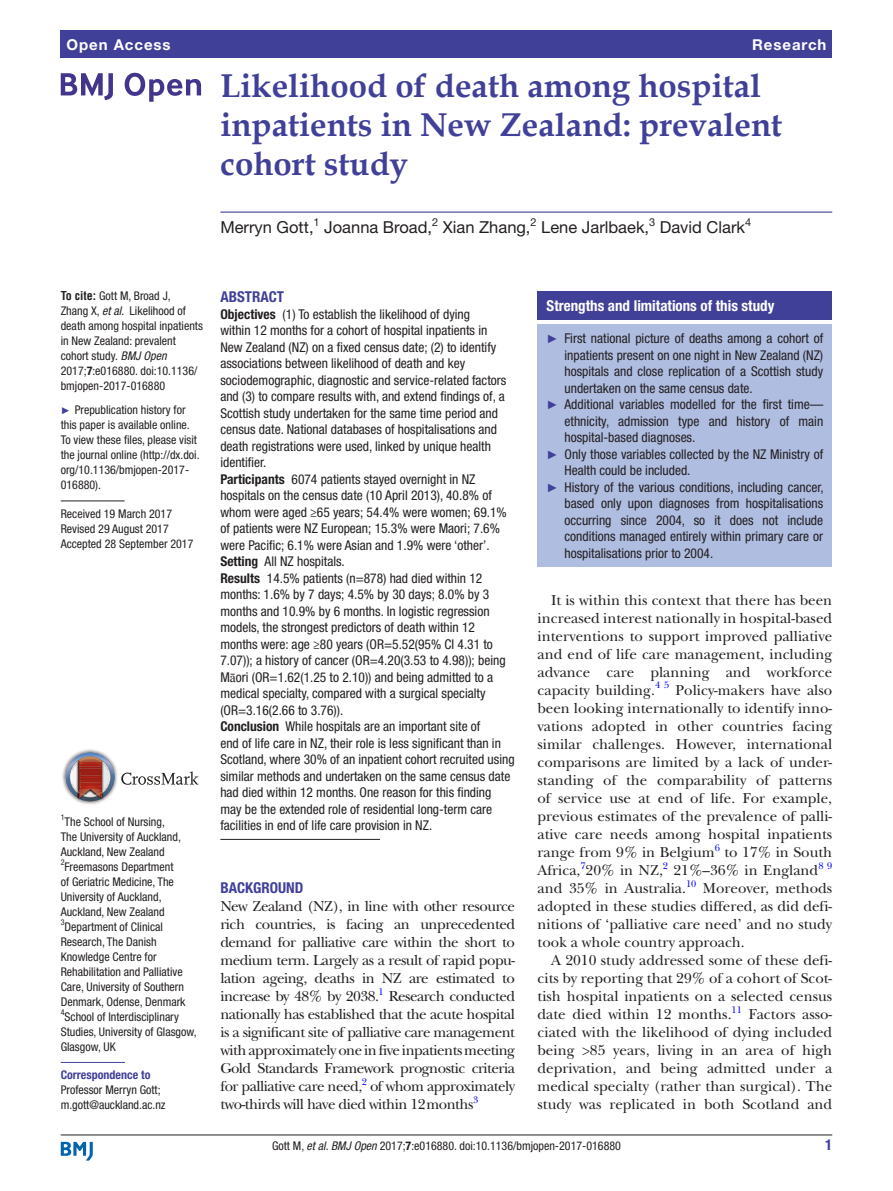
<style>
.page{position:relative;width:893px;height:1191px;background:#fff}
.page>*{position:absolute;margin:0;border:0;box-sizing:border-box;transform-origin:0 0}
.t1{font:700 33px/39px "Book Antiqua";color:#414099}
.t2{font:16.5px "Helvetica Neue LT Std";color:#231f20}
.t3{font:15px/18px "New Baskerville";color:#231f20;text-align:justify}
.t4{font:15px/18px "New Baskerville";letter-spacing:-.03em;color:#231f20}
.t5{font:700 condensed 15px "Helvetica Neue LT Std";color:#fff}
.t6{font:700 condensed 15px "Helvetica Neue LT Std";color:#414099}
.t7{font:700 15px "Helvetica Neue LT Std";letter-spacing:.065em;color:#fff}
.t8{font:condensed 13.5px/16.5px "Helvetica Neue LT Std";color:#231f20}
.t9{font:condensed 12px/15px "Helvetica Neue LT Std";color:#231f20}
.t10{font:700 condensed 12px "Helvetica Neue LT Std";color:#414099}
.t11{font:10.95px "Helvetica Neue LT Std";color:#231f20}
.t12{font:9.9px "New Baskerville";color:#00f}
.t13{font:condensed 7.95px "Helvetica Neue LT Std";color:#231f20}
.s1{font-family:"Helvetica LT Std";font-weight:700}
.s2{font-style:italic}
.s3{font-weight:700}
.s4{font-family:"Arial";font-stretch:normal;font-size:9.75px;color:#414099}
.s5{font-family:"Times New Roman";font-stretch:normal}
.s6{font-family:"Arial";font-stretch:normal;font-size:12px;color:#414099}
</style>
<div class="page">
<hr style="left:61px;top:1134px;width:771px;height:1px;background:#231f20">
<svg style="left:61px;top:1141px;width:32px;height:19px"></svg>
<div style="left:61px;top:31px;width:771px;height:27px;background:#414099"></div>
<hr style="left:220px;top:839px;width:160px;height:1px;background:#231f20">
<hr style="left:220px;top:211px;width:612px;height:2px;background:#414099">
<hr style="left:61px;top:500px;width:64px;height:1px;background:#231f20">
<hr style="left:61px;top:1062px;width:64px;height:1px;background:#414099">
<svg style="left:61px;top:73px;width:52px;height:27px"></svg>
<svg style="left:125px;top:73px;width:76px;height:29px"></svg>
<img style="left:62px;top:749px;width:55px;height:55px">
<svg style="left:66px;top:752px;width:49px;height:49px;background:#a78588"></svg>
<svg style="left:121px;top:771px;width:78px;height:13px"></svg>
<div style="left:538px;top:292px;width:294px;height:28px;background:#414099"></div>
<div style="left:538px;top:324px;width:294px;height:242px;background:#afbde1"></div>
<p class="t7" style="left:66px;top:35px;width:106px">Open Access</p>
<p class="t7" style="left:752px;top:35px;width:76px">Research</p>
<h1 class="t1" style="left:220px;top:66px;width:563px">Likelihood of death among hospital inpatients in New Zealand: prevalent cohort study</h1>
<p class="t2" style="left:220px;top:218px;width:95px">Merryn Gott,</p>
<p class="t11" style="left:314px;top:215px;width:8px">1</p>
<p class="t2" style="left:324px;top:218px;width:109px">Joanna Broad,</p>
<p class="t11" style="left:432px;top:215px;width:8px">2</p>
<p class="t2" style="left:443px;top:218px;width:89px">Xian Zhang,</p>
<p class="t11" style="left:531px;top:215px;width:8px">2</p>
<p class="t2" style="left:541px;top:218px;width:109px">Lene Jarlbaek,</p>
<p class="t11" style="left:649px;top:215px;width:8px">3</p>
<p class="t2" style="left:660px;top:218px;width:87px">David Clark</p>
<p class="t11" style="left:745px;top:215px;width:8px">4</p>
<p class="t9" style="left:61px;top:288px;width:144px"><span class="s1">To cite:</span> Gott M, Broad J,<br>Zhang X, <span class="s2">et al</span>. Likelihood of death among hospital inpatients in New Zealand: prevalent cohort study. <span class="s2">BMJ Open<br></span>2017;<span class="s3">7</span>:e016880. doi:10.1136/ bmjopen-2017-016880</p>
<p class="t9" style="left:61px;top:402px;width:140px"><span class="s4">►</span> Prepublication history for this paper is available online.<br>To view these files, please visit the journal online (http://dx.doi. org/10.1136/bmjopen-2017-<br>016880).</p>
<p class="t9" style="left:61px;top:506px;width:134px">Received 19 March 2017<br>Revised 29 August 2017<br>Accepted 28 September 2017</p>
<p class="t13" style="left:61px;top:813px;width:5px">1</p>
<p class="t9" style="left:61px;top:814px;width:122px;text-indent:4px">The School of Nursing,<br>The University of Auckland,<br>Auckland, New Zealand</p>
<p class="t13" style="left:61px;top:858px;width:5px">2</p>
<p class="t9" style="left:61px;top:859px;width:115px;text-indent:4px">Freemasons Department of Geriatric Medicine, The<br>University of Auckland,<br>Auckland, New Zealand</p>
<p class="t13" style="left:61px;top:918px;width:5px">3</p>
<p class="t9" style="left:61px;top:919px;width:138px;text-indent:4px">Department of Clinical<br>Research, The Danish<br>Knowledge Centre for<br>Rehabilitation and Palliative<br>Care, University of Southern<br>Denmark, Odense, Denmark<br><sup>4</sup>School of Interdisciplinary<br>Studies, University of Glasgow,<br>Glasgow, UK</p>
<p class="t10" style="left:61px;top:1067px;width:91px">Correspondence to</p>
<p class="t9" style="left:61px;top:1082px;width:106px">Professor Merryn Gott; m.gott@auckland.ac.nz</p>
<p class="t6" style="left:220px;top:288px;width:65px">Abstract</p>
<p class="t8" style="left:220px;top:306px;width:296px"><span class="s3">Objectives</span> (1) To establish the likelihood of dying<br>within 12 months for a cohort of hospital inpatients in<br>New Zealand (NZ) on a fixed census date; (2) to identify associations between likelihood of death and key sociodemographic, diagnostic and service-related factors and (3) to compare results with, and extend findings of, a Scottish study undertaken for the same time period and census date. National databases of hospitalisations and death registrations were used, linked by unique health identifier.<br><span class="s3">Participants</span> 6074 patients stayed overnight in NZ hospitals on the census date (10 April 2013), 40.8% of whom were aged ≥65 years; 54.4% were women; 69.1% of patients were NZ European; 15.3% were Maori; 7.6% were Pacific; 6.1% were Asian and 1.9% were ‘other’.<br><span class="s3">Setting</span> All NZ hospitals.<br><span class="s3">Results</span> 14.5% patients (n=878) had died within 12 months: 1.6% by 7 days; 4.5% by 30 days; 8.0% by 3 months and 10.9% by 6 months. In logistic regression models, the strongest predictors of death within 12 months were: age ≥80 years (OR=5.52(95% CI 4.31 to 7.07)); a history of cancer (OR=4.20(3.53 to 4.98)); being M<span class="s5">ā</span>ori (OR=1.62(1.25 to 2.10)) and being admitted to a medical specialty, compared with a surgical specialty (OR=3.16(2.66 to 3.76)).<br><span class="s3">Conclusion</span> While hospitals are an important site of<br>end of life care in NZ, their role is less significant than in Scotland, where 30% of an inpatient cohort recruited using similar methods and undertaken on the same census date had died within 12 months. One reason for this finding may be the extended role of residential long-term care facilities in end of life care provision in NZ.</p>
<p class="t6" style="left:220px;top:879px;width:85px">Background</p>
<p class="t3" style="left:220px;top:897px;width:296px">New Zealand (NZ), in line with other resource rich countries, is facing an unprecedented demand for palliative care within the short to medium term. Largely as a result of rapid popu&shy;lation ageing, deaths in NZ are estimated to increase by 48% by 2038.<sup>1</sup> Research conducted nationally has established that the acute hospital is a significant site of palliative care management with approximately one in five inpatients meeting Gold Standards Framework prognostic criteria for palliative care need,</p>
<p class="t12" style="left:362px;top:1075px;width:7px">2</p>
<p class="t4" style="left:220px;top:1077px;width:296px;text-indent:150px">of whom approximately two-thirds will have died within 12months<sup>3</sup></p>
<p class="t5" style="left:547px;top:297px;width:229px">Strengths and limitations of this study</p>
<p class="t8" style="left:547px;top:330px;width:278px"><span class="s6">►</span> First national picture of deaths among a cohort of</p>
<p class="t8" style="left:565px;top:346px;width:260px">inpatients present on one night in New Zealand (NZ)</p>
<p class="t8" style="left:565px;top:363px;width:260px">hospitals and close replication of a Scottish study</p>
<p class="t8" style="left:565px;top:379px;width:190px">undertaken on the same census date.</p>
<p class="t8" style="left:547px;top:396px;width:278px"><span class="s6">►</span> Additional variables modelled for the first time—</p>
<p class="t8" style="left:565px;top:412px;width:260px">ethnicity, admission type and history of main</p>
<p class="t8" style="left:565px;top:429px;width:132px">hospital-based diagnoses.</p>
<p class="t8" style="left:547px;top:445px;width:278px"><span class="s6">►</span> Only those variables collected by the NZ Ministry of</p>
<p class="t8" style="left:565px;top:462px;width:127px">Health could be included.</p>
<p class="t8" style="left:547px;top:478px;width:279px"><span class="s6">►</span> History of the various conditions, including cancer,</p>
<p class="t8" style="left:565px;top:495px;width:260px">based only upon diagnoses from hospitalisations</p>
<p class="t8" style="left:565px;top:511px;width:260px">occurring since 2004, so it does not include</p>
<p class="t8" style="left:565px;top:528px;width:260px">conditions managed entirely within primary care or</p>
<p class="t8" style="left:565px;top:544px;width:150px">hospitalisations prior to 2004.</p>
<p class="t3" style="left:538px;top:591px;width:296px;text-indent:14px">It is within this context that there has been increased interest nationally in hospital-based interventions to support improved palliative and end of life care management, including advance care planning and workforce capacity building.<sup>4</sup> <sup>5</sup> Policy-makers have also been looking internationally to identify inno&shy;vations adopted in other countries facing similar challenges. However, international comparisons are limited by a lack of under&shy;standing of the comparability of patterns of service use at end of life. For example, previous estimates of the prevalence of palli&shy;ative care needs among hospital inpatients range from 9% in Belgium</p>
<p class="t12" style="left:715px;top:841px;width:7px">6</p>
<p class="t3" style="left:724px;top:843px;width:109px">to 17% in South</p>
<p class="t12" style="left:580px;top:859px;width:7px">7</p>
<p class="t12" style="left:663px;top:859px;width:7px">2</p>
<p class="t3" style="left:673px;top:861px;width:146px">21%–36% in England</p>
<p class="t12" style="left:818px;top:859px;width:15px">8 9</p>
<p class="t3" style="left:538px;top:879px;width:150px">and 35% in Australia.</p>
<p class="t12" style="left:686px;top:877px;width:12px">10</p>
<p class="t3" style="left:538px;top:861px;width:127px">Africa, 20% in NZ,</p>
<p class="t3" style="left:538px;top:879px;width:296px;text-indent:165px">Moreover, methods adopted in these studies differed, as did defi&shy;nitions of ‘palliative care need’ and no study took a whole country approach.</p>
<p class="t3" style="left:538px;top:951px;width:296px;text-indent:14px">A 2010 study addressed some of these defi&shy;cits by reporting that 29% of a cohort of Scot&shy;tish hospital inpatients on a selected census date died within 12 months.<sup>11</sup> Factors asso&shy;ciated with the likelihood of dying included being &gt;85 years, living in an area of high deprivation, and being admitted under a medical specialty (rather than surgical). The study was replicated in both Scotland and</p>
<p class="t9" style="left:272px;top:1137px;width:350px">Gott M, <span class="s2">et al</span>. <span class="s2">BMJ Open</span> 2017;<span class="s3">7</span>:e016880. doi:10.1136/bmjopen-2017-016880</p>
<p class="t6" style="left:825px;top:1135px;width:9px">1</p>
</div>
